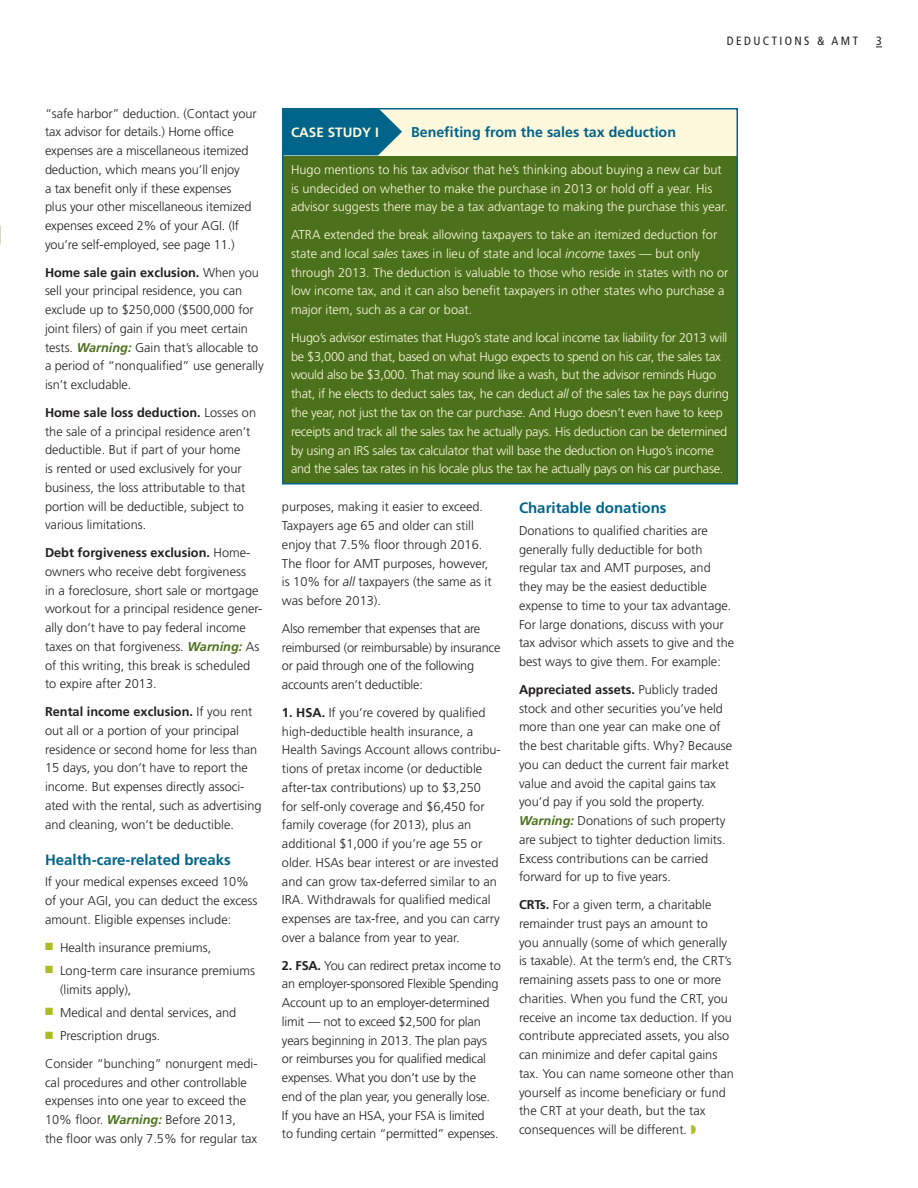
<style>
.page{position:relative;width:918px;height:1188px;background:#fff}
.page>*{position:absolute;margin:0;border:0;box-sizing:border-box;transform-origin:0 0}
.Subhead{font:700 15px "Frutiger LT Std";color:#01648a}
.Headline_Case_Study{font:700 14.25px "Frutiger LT Std";color:#01648a}
.Tag_Case_Study{font:700 13.5px "Frutiger LT Std";color:#fef8dd}
.Body{font:300 12.75px/18.8px "Frutiger LT Std";color:#231f20}
.Body_Case_Study{font:300 12.75px/18.8px "Frutiger LT Std";letter-spacing:-.02em;color:#fef8dd}
.Body_Case_Study-2{font:300 12.75px/18.8px "Frutiger LT Std";color:#fef8dd}
.Body-2{font:300 12.75px/18.8px "Frutiger LT Std";letter-spacing:-.02em;color:#231f20}
.Bullets_Body{font:300 12.75px/18.8px "Frutiger LT Std";color:#231f20}
.Folio_Right{font:condensed 12px "Frutiger LT Std";letter-spacing:.2em;color:#231f20}
.s1{font-weight:700}
.s2{font-weight:700;font-style:italic;color:#4b711c}
.s3{color:#aebc21}
.s4{font-style:italic}
</style>
<div class="page">
<div style="left:282px;top:109px;width:456px;height:375px;background:#4b711c"></div>
<div style="left:282px;top:108px;width:456px;height:47px;background:#fef8dd"></div>
<svg style="left:285px;top:111px;width:117px;height:44px;background:#197291"></svg>
<div style="left:282px;top:108px;width:456px;height:376px;border:2px solid #01648a"></div>
<p class="Folio_Right" style="left:727px;top:34px;width:133px">DEDUCTIONS &amp; AMT</p>
<p class="Folio_Right" style="left:876px;top:34px;width:7px">3</p>
<p class="Body" style="left:45px;top:104px;width:213px">“safe harbor” deduction. (Contact your tax advisor for details.) Home office expenses are a miscellaneous itemized deduction, which means you’ll enjoy<br>a tax benefit only if these expenses<br>plus your other miscellaneous itemized expenses exceed 2% of your AGI. (If you’re self-employed, see page 11.)</p>
<p class="Body" style="left:45px;top:263px;width:220px"><span class="s1">Home sale gain exclusion.</span> When you sell your principal residence, you can exclude up to $250,000 ($500,000 for joint filers) of gain if you meet certain tests. <span class="s2">Warning:</span> Gain that’s allocable to a period of “nonqualified” use generally isn’t excludable.</p>
<p class="Body" style="left:45px;top:403px;width:213px"><span class="s1">Home sale loss deduction.</span> Losses on the sale of a principal residence aren’t deductible. But if part of your home<br>is rented or used exclusively for your business, the loss attributable to that portion will be deductible, subject to various limitations.</p>
<p class="Body" style="left:45px;top:544px;width:219px"><span class="s1">Debt forgiveness exclusion.</span> Home&shy;owners who receive debt forgiveness<br>in a foreclosure, short sale or mortgage workout for a principal residence gener&shy;ally don’t have to pay federal income taxes on that forgiveness. <span class="s2">Warning:</span> As of this writing, this break is scheduled to expire after 2013.</p>
<p class="Body" style="left:45px;top:703px;width:218px"><span class="s1">Rental income exclusion.</span> If you rent out all or a portion of your principal residence or second home for less than 15 days, you don’t have to report the income. But expenses directly associ&shy;ated with the rental, such as advertising and cleaning, won’t be deductible.</p>
<p class="Subhead" style="left:45px;top:851px;width:187px">Health-care-related breaks</p>
<p class="Body" style="left:45px;top:873px;width:214px">If your medical expenses exceed 10% of your AGI, you can deduct the excess amount. Eligible expenses include:</p>
<p class="Bullets_Body" style="left:45px;top:938px;width:168px"><span class="s3">■</span> Health insurance premiums,</p>
<p class="Bullets_Body" style="left:60px;top:961px;width:197px;text-indent:-15px"><span class="s3">■</span> Long-term care insurance premiums (limits apply),</p>
<p class="Bullets_Body" style="left:45px;top:1003px;width:193px"><span class="s3">■</span> Medical and dental services, and</p>
<p class="Bullets_Body" style="left:45px;top:1026px;width:117px"><span class="s3">■</span> Prescription drugs.</p>
<p class="Body" style="left:45px;top:1054px;width:214px">Consider “bunching” nonurgent medi&shy;cal procedures and other controllable expenses into one year to exceed the 10% floor. <span class="s2">Warning:</span> Before 2013,<br>the floor was only 7.5% for regular tax</p>
<p class="Tag_Case_Study" style="left:291px;top:124px;width:89px">CASE STUDY I</p>
<p class="Headline_Case_Study" style="left:411px;top:124px;width:267px">Benefiting from the sales tax deduction</p>
<p class="Body_Case_Study-2" style="left:291px;top:160px;width:438px">Hugo mentions to his tax advisor that he’s thinking about buying a new car but is undecided on whether to make the purchase in 2013 or hold off a year. His advisor suggests there may be a tax advantage to making the purchase this year.</p>
<p class="Body_Case_Study-2" style="left:291px;top:226px;width:439px">ATRA extended the break allowing taxpayers to take an itemized deduction for state and local <span class="s4">sales</span> taxes in lieu of state and local <span class="s4">income</span> taxes — but only through 2013. The deduction is valuable to those who reside in states with no or low income tax, and it can also benefit taxpayers in other states who purchase a major item, such as a car or boat.</p>
<p class="Body_Case_Study" style="left:291px;top:328px;width:440px">Hugo’s advisor estimates that Hugo’s state and local income tax liability for 2013 will be $3,000 and that, based on what Hugo expects to spend on his car, the sales tax would also be $3,000. That may sound like a wash, but the advisor reminds Hugo that, if he elects to deduct sales tax, he can deduct <span class="s4">all</span> of the sales tax he pays during the year, not just the tax on the car purchase. And Hugo doesn’t even have to keep receipts and track all the sales tax he actually pays. His deduction can be determined by using an IRS sales tax calculator that will base the deduction on Hugo’s income and the sales tax rates in his locale plus the tax he actually pays on his car purchase.</p>
<p class="Body" style="left:282px;top:498px;width:211px">purposes, making it easier to exceed.<br>Taxpayers age 65 and older can still enjoy that 7.5% floor through 2016.<br>The floor for AMT purposes, however, is 10% for <span class="s4">all</span> taxpayers (the same as it was before 2013).</p>
<p class="Body-2" style="left:282px;top:619px;width:220px">Also remember that expenses that are reimbursed (or reimbursable) by insurance or paid through one of the following accounts aren’t deductible:</p>
<p class="Body" style="left:282px;top:703px;width:220px"><span class="s1">1. HSA.</span> If you’re covered by qualified high-deductible health insurance, a Health Savings Account allows contribu&shy;tions of pretax income (or deductible after-tax contributions) up to $3,250<br>for self-only coverage and $6,450 for family coverage (for 2013), plus an additional $1,000 if you’re age 55 or older. HSAs bear interest or are invested and can grow tax-deferred similar to an IRA. Withdrawals for qualified medical expenses are tax-free, and you can carry over a balance from year to year.</p>
<p class="Body" style="left:282px;top:956px;width:220px"><span class="s1">2. FSA.</span> You can redirect pretax income to an employer-sponsored Flexible Spending Account up to an employer-determined limit — not to exceed $2,500 for plan years beginning in 2013. The plan pays or reimburses you for qualified medical expenses. What you don’t use by the<br>end of the plan year, you generally lose.<br>If you have an HSA, your FSA is limited<br>to funding certain “permitted” expenses.</p>
<p class="Subhead" style="left:519px;top:499px;width:149px">Charitable donations</p>
<p class="Body" style="left:519px;top:521px;width:217px">Donations to qualified charities are generally fully deductible for both regular tax and AMT purposes, and they may be the easiest deductible expense to time to your tax advantage.<br>For large donations, discuss with your tax advisor which assets to give and the best ways to give them. For example:</p>
<p class="Body" style="left:519px;top:680px;width:215px"><span class="s1">Appreciated assets.</span> Publicly traded stock and other securities you’ve held more than one year can make one of the best charitable gifts. Why? Because you can deduct the current fair market value and avoid the capital gains tax you’d pay if you sold the property.<br><span class="s2">Warning:</span> Donations of such property are subject to tighter deduction limits.<br>Excess contributions can be carried forward for up to five years.</p>
<p class="Body" style="left:519px;top:895px;width:216px"><span class="s1">CRTs.</span> For a given term, a charitable remainder trust pays an amount to<br>you annually (some of which generally is taxable). At the term’s end, the CRT’s remaining assets pass to one or more charities. When you fund the CRT, you receive an income tax deduction. If you contribute appreciated assets, you also can minimize and defer capital gains tax. You can name someone other than yourself as income beneficiary or fund the CRT at your death, but the tax consequences will be different.</p>
</div>
